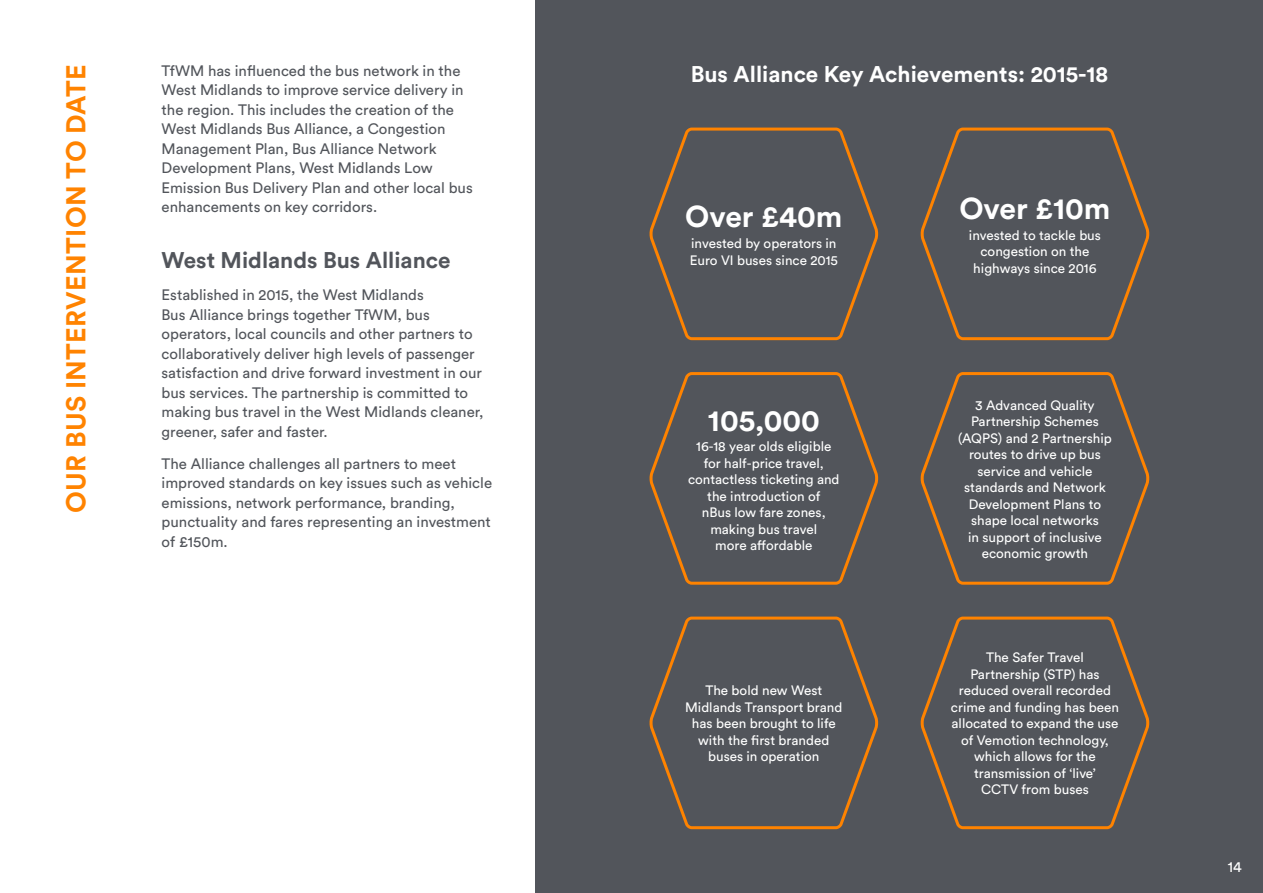
<style>
.page{position:relative;width:1263px;height:893px;background:#fff}
.page>*{position:absolute;margin:0;border:0;box-sizing:border-box;transform-origin:0 0}
.t1{font:700 30px "Circular Std";color:#fff}
.t2{font:700 27px "Circular Std";letter-spacing:.01em;color:#ff8300}
.t3{font:700 22.5px "Circular Std";color:#fff}
.t4{font:700 22.5px "Circular Std";color:#52555b}
.t5{font:15px/19.5px "Circular Std";color:#52555b}
.t6{font:15px "Circular Std";color:#fff}
.t7{font:13.5px/16.5px "Circular Std";color:#fff;text-align:center}
</style>
<div class="page">
<div style="left:536px;top:0;width:727px;height:893px;background:#52555b"></div>
<svg style="left:649px;top:372px;width:230px;height:213px"></svg>
<svg style="left:649px;top:616px;width:230px;height:214px"></svg>
<svg style="left:649px;top:127px;width:230px;height:214px"></svg>
<svg style="left:920px;top:372px;width:230px;height:213px"></svg>
<svg style="left:920px;top:616px;width:230px;height:214px"></svg>
<svg style="left:920px;top:127px;width:230px;height:214px"></svg>
<h2 class="t2" style="left:59px;top:513px;width:450px;rotate:-90deg">OUR BUS INTERVENTION TO DATE</h2>
<p class="t5" style="left:162px;top:61px;width:313px">TfWM has influenced the bus network in the West Midlands to improve service delivery in the region. This includes the creation of the West Midlands Bus Alliance, a Congestion Management Plan, Bus Alliance Network Development Plans, West Midlands Low Emission Bus Delivery Plan and other local bus enhancements on key corridors.</p>
<h3 class="t4" style="left:162px;top:245px;width:290px">West Midlands Bus Alliance</h3>
<p class="t5" style="left:162px;top:285px;width:323px">Established in 2015, the West Midlands<br>Bus Alliance brings together TfWM, bus operators, local councils and other partners to collaboratively deliver high levels of passenger satisfaction and drive forward investment in our bus services. The partnership is committed to making bus travel in the West Midlands cleaner, greener, safer and faster.</p>
<p class="t5" style="left:162px;top:454px;width:332px">The Alliance challenges all partners to meet improved standards on key issues such as vehicle emissions, network performance, branding, punctuality and fares representing an investment of £150m.</p>
<h3 class="t3" style="left:691px;top:60px;width:419px">Bus Alliance Key Achievements: 2015-18</h3>
<h1 class="t1" style="left:685px;top:197px;width:159px">Over £40m</h1>
<p class="t7" style="left:690px;top:235px;width:150px;text-align:left">invested by operators in<br>Euro VI buses since 2015</p>
<h1 class="t1" style="left:708px;top:401px;width:113px">105,000</h1>
<p class="t7" style="left:688px;top:438px;width:153px">16-18 year olds eligible for half-price travel, contactless ticketing and the introduction of<br>nBus low fare zones, making bus travel<br>more affordable</p>
<p class="t7" style="left:685px;top:682px;width:159px">The bold new West<br>Midlands Transport brand has been brought to life with the first branded buses in operation</p>
<h1 class="t1" style="left:959px;top:189px;width:153px">Over £10m</h1>
<p class="t7" style="left:969px;top:227px;width:134px">invested to tackle bus congestion on the highways since 2016</p>
<p class="t7" style="left:958px;top:396px;width:155px">3 Advanced Quality<br>Partnership Schemes (AQPS) and 2 Partnership routes to drive up bus service and vehicle standards and Network<br>Development Plans to shape local networks<br>in support of inclusive economic growth</p>
<p class="t7" style="left:951px;top:649px;width:170px">The Safer Travel<br>Partnership (STP) has reduced overall recorded crime and funding has been allocated to expand the use of Vemotion technology, which allows for the transmission of ‘live’<br>CCTV from buses</p>
<p class="t6" style="left:1228px;top:857px;width:15px">14</p>
</div>
